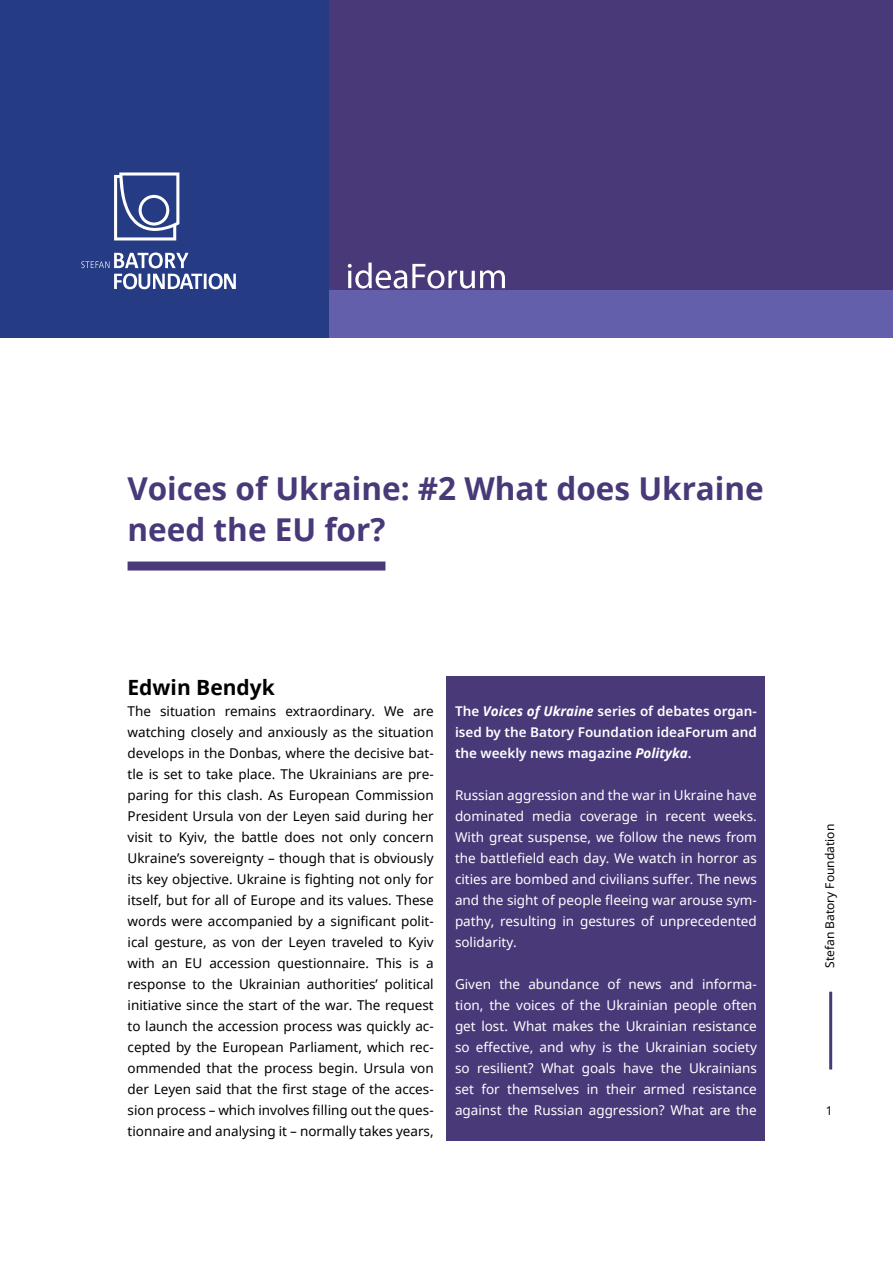
<style>
.page{position:relative;width:893px;height:1263px;background:#fff}
.page>*{position:absolute;margin:0;border:0;box-sizing:border-box;transform-origin:0 0}
.t1{font:700 31.5px/40.5px "Noto Sans";color:#493979}
.t2{font:700 21px "Noto Sans";color:#000}
.t3{font:13.5px/21px "Noto Sans";color:#000;text-align:justify}
.t4{font:13.5px/21px "Noto Sans";color:#fff;text-align:justify}
.t5{font:600 13.5px/21px "Noto Sans";color:#fff;text-align:justify}
.t6{font:12px "Noto Sans";color:#000}
.s1{font-weight:700;font-style:italic}
</style>
<div class="page">
<hr style="left:829px;top:992px;width:3px;height:77px;background:#493979">
<div style="left:0;top:195px;width:893px;height:143px;background:#645faa"></div>
<div style="left:0;top:0;width:893px;height:289px;background:#493979"></div>
<div style="left:128px;top:561px;width:257px;height:9px;background:#493979"></div>
<div style="left:0;top:0;width:328px;height:338px;background:#253b83"></div>
<div style="left:446px;top:676px;width:319px;height:465px;background:#493979"></div>
<svg style="left:81px;top:172px;width:155px;height:117px"></svg>
<svg style="left:348px;top:263px;width:157px;height:26px"></svg>
<h1 class="t1" style="left:128px;top:467px;width:638px">Voices of Ukraine: #2 What does Ukraine need the EU for?</h1>
<h2 class="t2" style="left:128px;top:672px;width:149px">Edwin Bendyk</h2>
<p class="t3" style="left:128px;top:700px;width:308px">The situation remains extraordinary. We are watching closely and anxiously as the situation develops in the Donbas, where the decisive bat&shy;tle is set to take place. The Ukrainians are pre&shy;paring for this clash. As European Commission President Ursula von der Leyen said during her visit to Kyiv, the battle does not only concern Ukraine’s sovereignty – though that is obviously its key objective. Ukraine is fighting not only for itself, but for all of Europe and its values. These words were accompanied by a significant polit&shy;ical gesture, as von der Leyen traveled to Kyiv with an EU accession questionnaire. This is a response to the Ukrainian authorities’ political initiative since the start of the war. The request to launch the accession process was quickly ac&shy;cepted by the European Parliament, which rec&shy;ommended that the process begin. Ursula von der Leyen said that the first stage of the acces&shy;sion process – which involves filling out the ques&shy;tionnaire and analysing it – normally takes years,</p>
<p class="t5" style="left:455px;top:700px;width:303px">The <span class="s1">Voices of Ukraine</span> series of debates organ&shy;ised by the Batory Foundation ideaForum and the weekly news magazine <span class="s1">Polityka</span>.</p>
<p class="t4" style="left:455px;top:784px;width:303px">Russian aggression and the war in Ukraine have dominated media coverage in recent weeks.<br>With great suspense, we follow the news from the battlefield each day. We watch in horror as cities are bombed and civilians suffer. The news and the sight of people fleeing war arouse sym&shy;pathy, resulting in gestures of unprecedented solidarity.</p>
<p class="t4" style="left:455px;top:973px;width:303px">Given the abundance of news and informa&shy;tion, the voices of the Ukrainian people often get lost. What makes the Ukrainian resistance so effective, and why is the Ukrainian society so resilient? What goals have the Ukrainians set for themselves in their armed resistance against the Russian aggression? What are the</p>
<p class="t6" style="left:821px;top:968px;width:145px;rotate:-90deg">Stefan Batory Foundation</p>
<p class="t6" style="left:826px;top:1102px;width:8px">1</p>
</div>
